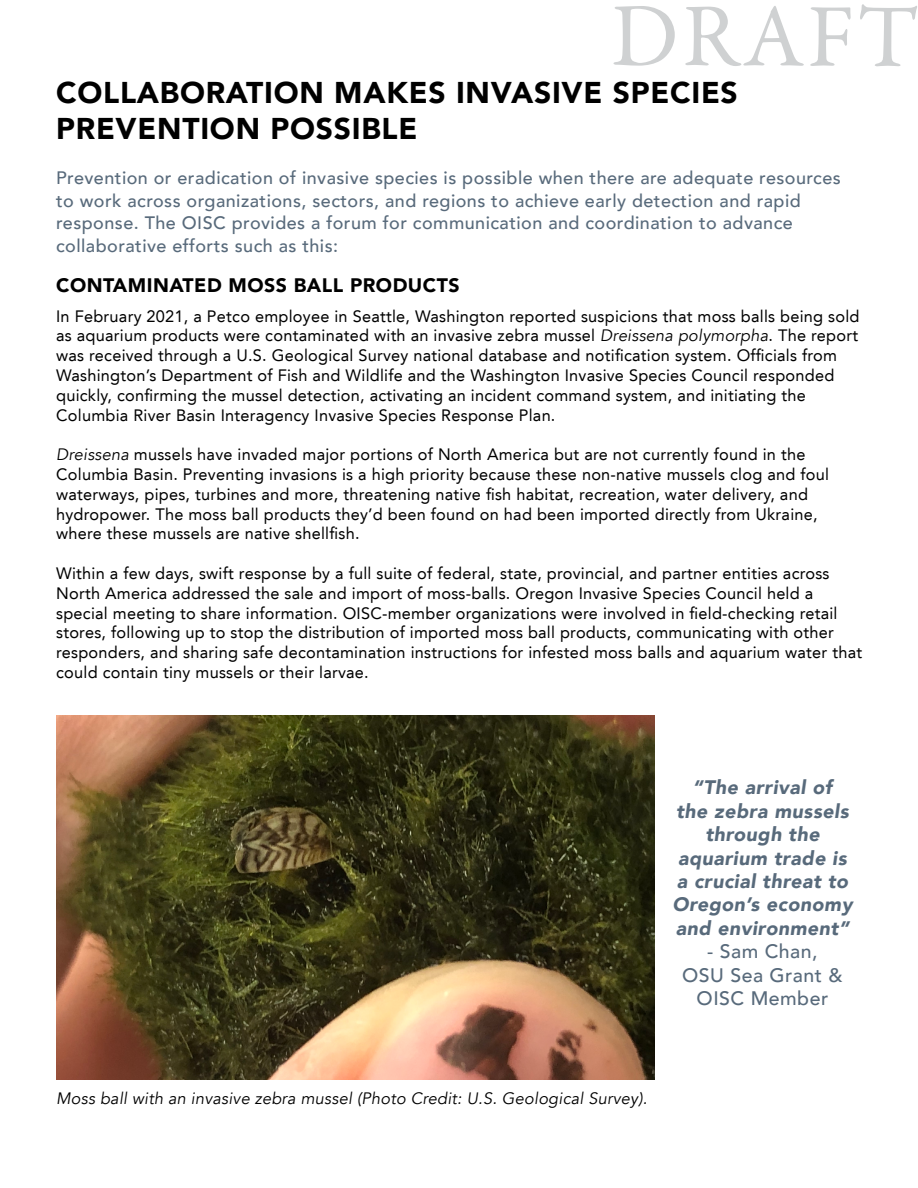
<style>
.page{position:relative;width:918px;height:1188px;background:#fff}
.page>*{position:absolute;margin:0;border:0;box-sizing:border-box;transform-origin:0 0}
.t1{font:90px "Garamond Premr Pro";letter-spacing:.035em;color:#cfd1d2}
.t2{font:900 30px/36px "Avenir";letter-spacing:.025em;color:#000}
.t3{font:italic 900 19.5px/23.4px "Avenir";letter-spacing:.025em;color:#586a7b;text-align:center}
.t4{font:500 19.5px/23.4px "Avenir";letter-spacing:.025em;color:#586a7b;text-align:center}
.t5{font:900 19.5px "Avenir";letter-spacing:.025em;color:#000}
.t6{font:500 18px/22.5px "Avenir";letter-spacing:.025em;color:#586a7b}
.t7{font:16.5px/19.8px "Avenir LT";letter-spacing:.015em;color:#000}
.t8{font:italic 16.5px "Avenir";letter-spacing:.015em;color:#000}
.s1{font-family:"Avenir";font-style:italic}
</style>
<div class="page">
<img style="left:56px;top:716px;width:599px;height:364px">
<h1 class="t1" style="left:611px;top:-18px;width:308px">DRAFT</h1>
<h2 class="t2" style="left:56px;top:74px;width:683px">COLLABORATION MAKES INVASIVE SPECIES<br>PREVENTION POSSIBLE</h2>
<p class="t6" style="left:56px;top:166px;width:786px">Prevention or eradication of invasive species is possible when there are adequate resources to work across organizations, sectors, and regions to achieve early detection and rapid response. The OISC provides a forum for communication and coordination to advance collaborative efforts such as this:</p>
<p class="t5" style="left:56px;top:269px;width:405px">CONTAMINATED MOSS BALL PRODUCTS</p>
<p class="t7" style="left:56px;top:306px;width:805px">In February 2021, a Petco employee in Seattle, Washington reported suspicions that moss balls being sold as aquarium products were contaminated with an invasive zebra mussel <span class="s1">Dreissena polymorpha</span>. The report was received through a U.S. Geological Survey national database and notification system. Officials from Washington’s Department of Fish and Wildlife and the Washington Invasive Species Council responded quickly, confirming the mussel detection, activating an incident command system, and initiating the Columbia River Basin Interagency Invasive Species Response Plan.</p>
<p class="t7" style="left:56px;top:445px;width:774px"><span class="s1">Dreissena</span> mussels have invaded major portions of North America but are not currently found in the Columbia Basin. Preventing invasions is a high priority because these non-native mussels clog and foul waterways, pipes, turbines and more, threatening native fish habitat, recreation, water delivery, and hydropower. The moss ball products they’d been found on had been imported directly from Ukraine, where these mussels are native shellfish.</p>
<p class="t7" style="left:56px;top:564px;width:808px">Within a few days, swift response by a full suite of federal, state, provincial, and partner entities across North America addressed the sale and import of moss-balls. Oregon Invasive Species Council held a special meeting to share information. OISC-member organizations were involved in field-checking retail stores, following up to stop the distribution of imported moss ball products, communicating with other responders, and sharing safe decontamination instructions for infested moss balls and aquarium water that could contain tiny mussels or their larvae.</p>
<p class="t3" style="left:672px;top:776px;width:182px">“The arrival of<br>the zebra mussels through the aquarium trade is a crucial threat to<br>Oregon’s economy and environment”</p>
<p class="t4" style="left:682px;top:939px;width:162px">- Sam Chan,<br>OSU Sea Grant &amp;<br>OISC Member</p>
<p class="t8" style="left:56px;top:1089px;width:593px">Moss ball with an invasive zebra mussel (Photo Credit: U.S. Geological Survey).</p>
</div>
